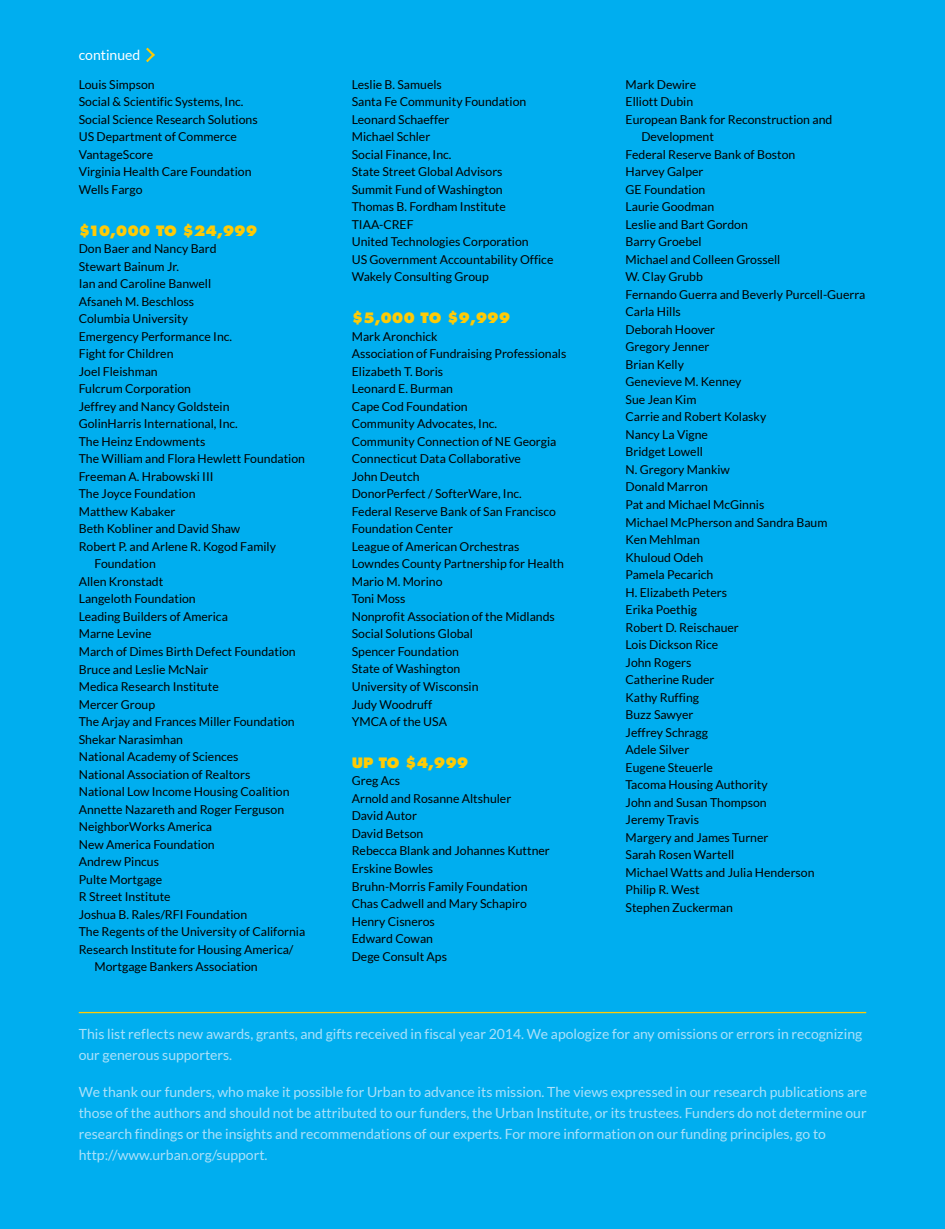
<style>
.page{position:relative;width:945px;height:1229px;background:#fff}
.page>*{position:absolute;margin:0;border:0;box-sizing:border-box;transform-origin:0 0}
.t1{font:14px/21px "Lato";color:#abe1fa}
.t2{font:800 14px "Futura LT";letter-spacing:-.01em;color:#ffcb05}
.t3{font:14px "Lato";color:#fff}
.t4{font:12.25px/17.5px "Lato";color:#000}
</style>
<div class="page">
<div style="left:0;top:0;width:945px;height:1228px;background:#00aeef"></div>
<svg style="left:146px;top:48px;width:9px;height:14px"></svg>
<hr style="left:79px;top:1012px;width:787px;height:1px;background:#ffcb05">
<p class="t3" style="left:79px;top:47px;width:63px">continued</p>
<p class="t4" style="left:79px;top:75px;width:180px">Louis Simpson<br>Social &amp; Scientific Systems, Inc.<br>Social Science Research Solutions<br>US Department of Commerce<br>VantageScore<br>Virginia Health Care Foundation<br>Wells Fargo</p>
<p class="t2" style="left:79px;top:221px;width:180px">$10,000 TO $24,999</p>
<p class="t4" style="left:79px;top:240px;width:139px">Don Baer and Nancy Bard</p>
<p class="t4" style="left:79px;top:257px;width:102px">Stewart Bainum Jr.</p>
<p class="t4" style="left:79px;top:275px;width:134px">Ian and Caroline Banwell</p>
<p class="t4" style="left:79px;top:292px;width:117px">Afsaneh M. Beschloss</p>
<p class="t4" style="left:79px;top:310px;width:111px">Columbia University</p>
<p class="t4" style="left:79px;top:327px;width:155px">Emergency Performance Inc.</p>
<p class="t4" style="left:79px;top:345px;width:96px">Fight for Children</p>
<p class="t4" style="left:79px;top:362px;width:81px">Joel Fleishman</p>
<p class="t4" style="left:79px;top:380px;width:114px">Fulcrum Corporation</p>
<p class="t4" style="left:79px;top:397px;width:152px">Jeffrey and Nancy Goldstein</p>
<p class="t4" style="left:79px;top:415px;width:161px">GolinHarris International, Inc.</p>
<p class="t4" style="left:79px;top:432px;width:128px">The Heinz Endowments</p>
<p class="t4" style="left:79px;top:450px;width:228px">The William and Flora Hewlett Foundation</p>
<p class="t4" style="left:79px;top:467px;width:136px">Freeman A. Hrabowski III</p>
<p class="t4" style="left:79px;top:485px;width:118px">The Joyce Foundation</p>
<p class="t4" style="left:79px;top:502px;width:98px">Matthew Kabaker</p>
<p class="t4" style="left:79px;top:520px;width:163px">Beth Kobliner and David Shaw</p>
<p class="t4" style="left:79px;top:537px;width:199px">Robert P. and Arlene R. Kogod Family</p>
<p class="t4" style="left:95px;top:555px;width:63px">Foundation</p>
<p class="t4" style="left:79px;top:572px;width:86px">Allen Kronstadt</p>
<p class="t4" style="left:79px;top:590px;width:119px">Langeloth Foundation</p>
<p class="t4" style="left:79px;top:607px;width:151px">Leading Builders of America</p>
<p class="t4" style="left:79px;top:625px;width:74px">Marne Levine</p>
<p class="t4" style="left:79px;top:642px;width:219px">March of Dimes Birth Defect Foundation</p>
<p class="t4" style="left:79px;top:660px;width:131px">Bruce and Leslie McNair</p>
<p class="t4" style="left:79px;top:677px;width:142px">Medica Research Institute</p>
<p class="t4" style="left:79px;top:695px;width:78px">Mercer Group</p>
<p class="t4" style="left:79px;top:712px;width:217px">The Arjay and Frances Miller Foundation</p>
<p class="t4" style="left:79px;top:730px;width:106px">Shekar Narasimhan</p>
<p class="t4" style="left:79px;top:747px;width:161px">National Academy of Sciences</p>
<p class="t4" style="left:79px;top:765px;width:173px">National Association of Realtors</p>
<p class="t4" style="left:79px;top:783px;width:212px">National Low Income Housing Coalition</p>
<p class="t4" style="left:79px;top:800px;width:207px">Annette Nazareth and Roger Ferguson</p>
<p class="t4" style="left:79px;top:818px;width:135px">NeighborWorks America</p>
<p class="t4" style="left:79px;top:835px;width:137px">New America Foundation</p>
<p class="t4" style="left:79px;top:853px;width:82px">Andrew Pincus</p>
<p class="t4" style="left:79px;top:870px;width:85px">Pulte Mortgage</p>
<p class="t4" style="left:79px;top:888px;width:93px">R Street Institute</p>
<p class="t4" style="left:79px;top:905px;width:170px">Joshua B. Rales/RFI Foundation</p>
<p class="t4" style="left:79px;top:923px;width:228px">The Regents of the University of California</p>
<p class="t4" style="left:79px;top:940px;width:216px">Research Institute for Housing America/</p>
<p class="t4" style="left:95px;top:958px;width:165px">Mortgage Bankers Association</p>
<p class="t4" style="left:352px;top:76px;width:203px">Leslie B. Samuels<br>Santa Fe Community Foundation<br>Leonard Schaeffer<br>Michael Schler<br>Social Finance, Inc.<br>State Street Global Advisors<br>Summit Fund of Washington<br>Thomas B. Fordham Institute<br>TIAA-CREF<br>United Technologies Corporation<br>US Government Accountability Office<br>Wakely Consulting Group</p>
<p class="t2" style="left:352px;top:309px;width:160px">$5,000 TO $9,999</p>
<p class="t4" style="left:352px;top:327px;width:216px">Mark Aronchick<br>Association of Fundraising Professionals<br>Elizabeth T. Boris<br>Leonard E. Burman<br>Cape Cod Foundation<br>Community Advocates, Inc.<br>Community Connection of NE Georgia<br>Connecticut Data Collaborative<br>John Deutch<br>DonorPerfect / SofterWare, Inc.<br>Federal Reserve Bank of San Francisco<br>Foundation Center<br>League of American Orchestras<br>Lowndes County Partnership for Health<br>Mario M. Morino<br>Toni Moss<br>Nonprofit Association of the Midlands<br>Social Solutions Global<br>Spencer Foundation<br>State of Washington<br>University of Wisconsin<br>Judy Woodruff<br>YMCA of the USA</p>
<p class="t2" style="left:352px;top:753px;width:118px">UP TO $4,999</p>
<p class="t4" style="left:352px;top:772px;width:200px">Greg Acs<br>Arnold and Rosanne Altshuler<br>David Autor<br>David Betson<br>Rebecca Blank and Johannes Kuttner<br>Erskine Bowles<br>Bruhn-Morris Family Foundation<br>Chas Cadwell and Mary Schapiro<br>Henry Cisneros<br>Edward Cowan<br>Dege Consult Aps</p>
<p class="t4" style="left:626px;top:75px;width:72px">Mark Dewire</p>
<p class="t4" style="left:626px;top:93px;width:69px">Elliott Dubin</p>
<p class="t4" style="left:626px;top:110px;width:208px">European Bank for Reconstruction and</p>
<p class="t4" style="left:641px;top:128px;width:74px">Development</p>
<p class="t4" style="left:626px;top:145px;width:171px">Federal Reserve Bank of Boston</p>
<p class="t4" style="left:626px;top:163px;width:79px">Harvey Galper</p>
<p class="t4" style="left:626px;top:180px;width:81px">GE Foundation</p>
<p class="t4" style="left:626px;top:198px;width:90px">Laurie Goodman</p>
<p class="t4" style="left:626px;top:215px;width:124px">Leslie and Bart Gordon</p>
<p class="t4" style="left:626px;top:233px;width:78px">Barry Groebel</p>
<p class="t4" style="left:626px;top:250px;width:156px">Michael and Colleen Grossell</p>
<p class="t4" style="left:626px;top:268px;width:79px">W. Clay Grubb</p>
<p class="t4" style="left:626px;top:285px;width:241px">Fernando Guerra and Beverly Purcell-Guerra</p>
<p class="t4" style="left:626px;top:303px;width:57px">Carla Hills</p>
<p class="t4" style="left:626px;top:320px;width:91px">Deborah Hoover</p>
<p class="t4" style="left:626px;top:338px;width:85px">Gregory Jenner</p>
<p class="t4" style="left:626px;top:355px;width:60px">Brian Kelly</p>
<p class="t4" style="left:626px;top:373px;width:117px">Genevieve M. Kenney</p>
<p class="t4" style="left:626px;top:390px;width:72px">Sue Jean Kim</p>
<p class="t4" style="left:626px;top:408px;width:142px">Carrie and Robert Kolasky</p>
<p class="t4" style="left:626px;top:426px;width:84px">Nancy La Vigne</p>
<p class="t4" style="left:626px;top:443px;width:79px">Bridget Lowell</p>
<p class="t4" style="left:626px;top:461px;width:106px">N. Gregory Mankiw</p>
<p class="t4" style="left:626px;top:478px;width:84px">Donald Marron</p>
<p class="t4" style="left:626px;top:496px;width:140px">Pat and Michael McGinnis</p>
<p class="t4" style="left:626px;top:513px;width:203px">Michael McPherson and Sandra Baum</p>
<p class="t4" style="left:626px;top:531px;width:76px">Ken Mehlman</p>
<p class="t4" style="left:626px;top:548px;width:79px">Khuloud Odeh</p>
<p class="t4" style="left:626px;top:566px;width:89px">Pamela Pecarich</p>
<p class="t4" style="left:626px;top:583px;width:103px">H. Elizabeth Peters</p>
<p class="t4" style="left:626px;top:601px;width:73px">Erika Poethig</p>
<p class="t4" style="left:626px;top:618px;width:115px">Robert D. Reischauer</p>
<p class="t4" style="left:626px;top:636px;width:94px">Lois Dickson Rice</p>
<p class="t4" style="left:626px;top:653px;width:67px">John Rogers</p>
<p class="t4" style="left:626px;top:671px;width:90px">Catherine Ruder</p>
<p class="t4" style="left:626px;top:688px;width:75px">Kathy Ruffing</p>
<p class="t4" style="left:626px;top:706px;width:69px">Buzz Sawyer</p>
<p class="t4" style="left:626px;top:723px;width:84px">Jeffrey Schragg</p>
<p class="t4" style="left:626px;top:741px;width:65px">Adele Silver</p>
<p class="t4" style="left:626px;top:758px;width:89px">Eugene Steuerle</p>
<p class="t4" style="left:626px;top:776px;width:144px">Tacoma Housing Authority</p>
<p class="t4" style="left:626px;top:793px;width:143px">John and Susan Thompson</p>
<p class="t4" style="left:626px;top:811px;width:75px">Jeremy Travis</p>
<p class="t4" style="left:626px;top:828px;width:144px">Margery and James Turner</p>
<p class="t4" style="left:626px;top:846px;width:110px">Sarah Rosen Wartell</p>
<p class="t4" style="left:626px;top:863px;width:191px">Michael Watts and Julia Henderson</p>
<p class="t4" style="left:626px;top:881px;width:76px">Philip R. West</p>
<p class="t4" style="left:626px;top:898px;width:109px">Stephen Zuckerman</p>
<p class="t1" style="left:79px;top:1023px;width:785px">This list reflects new awards, grants, and gifts received in fiscal year 2014. We apologize for any omissions or errors in recognizing our generous supporters.</p>
<p class="t1" style="left:79px;top:1081px;width:790px">We thank our funders, who make it possible for Urban to advance its mission. The views expressed in our research publications are those of the authors and should not be attributed to our funders, the Urban Institute, or its trustees. Funders do not determine our research findings or the insights and recommendations of our experts. For more information on our funding principles, go to http://www.urban.org/support.</p>
</div>
